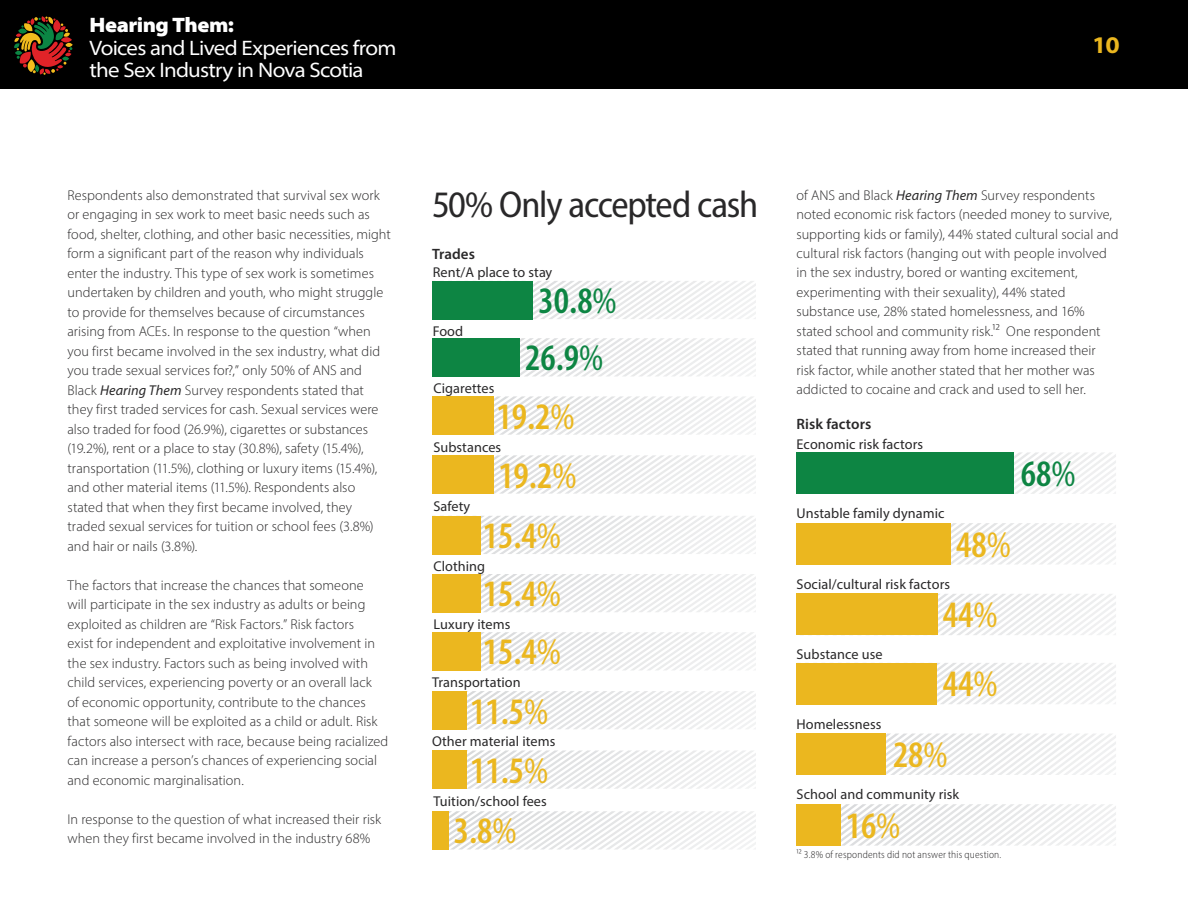
<style>
.page{position:relative;width:1188px;height:918px;background:#fff}
.page>*{position:absolute;margin:0;border:0;box-sizing:border-box;transform-origin:0 0}
.t1{font:600 condensed 37.5px "Myriad Pro";color:#ebb71f}
.t2{font:semi-condensed 37.5px "Myriad Pro";letter-spacing:-.035em;color:#292829}
.t3{font:600 condensed 37.5px "Myriad Pro";color:#0d8543}
.t4{font:700 semi-expanded 24px "Myriad Pro";color:#eab61f}
.t5{font:semi-expanded 21px/22.5px "Myriad Pro";letter-spacing:-.035em;color:#fff}
.t6{font:900 semi-expanded 21px "Myriad Pro";letter-spacing:-.025em;color:#fff}
.t7{font:600 15px "Myriad Pro";letter-spacing:.005em;color:#292829}
.t8{font:300 14.25px/19.5px "Myriad Pro";letter-spacing:.005em;color:#292829}
.t9{font:14.25px "Myriad Pro";letter-spacing:.005em;color:#292829}
.t10{font:300 semi-condensed 10.5px "Myriad Pro";letter-spacing:.015em;color:#292829}
.s1{font-weight:400;font-style:italic}
.s2{font-weight:400}
</style>
<div class="page">
<div style="left:0;top:0;width:1188px;height:89px;background:#000"></div>
<svg style="left:14px;top:16px;width:59px;height:59px"></svg>
<svg style="left:532px;top:281px;width:224px;height:38px"></svg>
<div style="left:432px;top:281px;width:100px;height:38px;background:#0d8543"></div>
<svg style="left:432px;top:338px;width:324px;height:38px"></svg>
<div style="left:432px;top:339px;width:88px;height:38px;background:#0d8543"></div>
<svg style="left:481px;top:516px;width:275px;height:38px"></svg>
<div style="left:432px;top:516px;width:49px;height:38px;background:#ebb71f"></div>
<svg style="left:481px;top:574px;width:275px;height:38px"></svg>
<div style="left:432px;top:574px;width:49px;height:39px;background:#ebb71f"></div>
<svg style="left:432px;top:632px;width:324px;height:38px"></svg>
<div style="left:432px;top:633px;width:49px;height:38px;background:#ebb71f"></div>
<svg style="left:467px;top:691px;width:289px;height:38px"></svg>
<div style="left:432px;top:691px;width:35px;height:39px;background:#ebb71f"></div>
<svg style="left:432px;top:750px;width:324px;height:39px"></svg>
<div style="left:432px;top:751px;width:35px;height:38px;background:#ebb71f"></div>
<svg style="left:432px;top:811px;width:324px;height:39px"></svg>
<div style="left:432px;top:812px;width:16px;height:38px;background:#ebb71f"></div>
<svg style="left:432px;top:396px;width:324px;height:39px"></svg>
<div style="left:432px;top:397px;width:62px;height:38px;background:#ebb71f"></div>
<svg style="left:432px;top:455px;width:324px;height:39px"></svg>
<div style="left:432px;top:456px;width:61px;height:38px;background:#ebb71f"></div>
<svg style="left:1014px;top:452px;width:102px;height:42px"></svg>
<div style="left:796px;top:452px;width:218px;height:42px;background:#0d8543"></div>
<svg style="left:951px;top:523px;width:165px;height:42px"></svg>
<div style="left:796px;top:523px;width:155px;height:42px;background:#ebb71f"></div>
<svg style="left:938px;top:594px;width:178px;height:41px"></svg>
<div style="left:796px;top:594px;width:142px;height:41px;background:#ebb71f"></div>
<svg style="left:937px;top:663px;width:179px;height:41px"></svg>
<div style="left:796px;top:663px;width:141px;height:41px;background:#ebb71f"></div>
<svg style="left:886px;top:734px;width:230px;height:41px"></svg>
<div style="left:796px;top:734px;width:90px;height:41px;background:#ebb71f"></div>
<svg style="left:841px;top:804px;width:275px;height:42px"></svg>
<div style="left:796px;top:804px;width:45px;height:42px;background:#ebb71f"></div>
<h3 class="t6" style="left:90px;top:11px;width:146px">Hearing Them:</h3>
<h3 class="t5" style="left:90px;top:36px;width:308px">Voices and Lived Experiences from the Sex Industry in Nova Scotia</h3>
<h2 class="t4" style="left:1092px;top:29px;width:29px">10</h2>
<p class="t8" style="left:68px;top:185px;width:325px">Respondents also demonstrated that survival sex work or engaging in sex work to meet basic needs such as food, shelter, clothing, and other basic necessities, might form a significant part of the reason why individuals enter the industry. This type of sex work is sometimes undertaken by children and youth, who might struggle to provide for themselves because of circumstances arising from ACEs. In response to the question “when you first became involved in the sex industry, what did you trade sexual services for?,” only 50% of ANS and Black <span class="s1">Hearing Them</span> Survey respondents stated that they first traded services for cash. Sexual services were also traded for food (26.9%), cigarettes or substances (19.2%), rent or a place to stay (30.8%), safety (15.4%), transportation (11.5%), clothing or luxury items (15.4%), and other material items (11.5%). Respondents also stated that when they first became involved, they traded sexual services for tuition or school fees (3.8%) and hair or nails (3.8%).</p>
<p class="t8" style="left:68px;top:575px;width:322px">The factors that increase the chances that someone<br>will participate in the sex industry as adults or being exploited as children are “Risk Factors.” Risk factors<br>exist for independent and exploitative involvement in the sex industry. Factors such as being involved with child services, experiencing poverty or an overall lack<br>of economic opportunity, contribute to the chances that someone will be exploited as a child or adult. Risk factors also intersect with race, because being racialized can increase a person’s chances of experiencing social and economic marginalisation.</p>
<p class="t8" style="left:68px;top:809px;width:315px">In response to the question of what increased their risk when they first became involved in the industry 68%</p>
<h1 class="t2" style="left:432px;top:182px;width:328px">50% Only accepted cash</h1>
<p class="t7" style="left:432px;top:244px;width:45px">Trades</p>
<p class="t9" style="left:433px;top:264px;width:121px">Rent/A place to stay</p>
<h1 class="t3" style="left:539px;top:277px;width:80px">30.8<span class="s2">%</span></h1>
<p class="t9" style="left:433px;top:322px;width:32px">Food</p>
<h1 class="t3" style="left:525px;top:335px;width:80px">26.9<span class="s2">%</span></h1>
<p class="t9" style="left:433px;top:379px;width:63px">Cigarettes</p>
<h1 class="t1" style="left:497px;top:394px;width:80px">19.2<span class="s2">%</span></h1>
<p class="t9" style="left:433px;top:438px;width:69px">Substances</p>
<h1 class="t1" style="left:498px;top:453px;width:80px">19.2<span class="s2">%</span></h1>
<p class="t9" style="left:433px;top:497px;width:38px">Safety</p>
<h1 class="t1" style="left:483px;top:512px;width:80px">15.4<span class="s2">%</span></h1>
<p class="t9" style="left:433px;top:557px;width:53px">Clothing</p>
<h1 class="t1" style="left:483px;top:570px;width:80px">15.4<span class="s2">%</span></h1>
<p class="t9" style="left:433px;top:615px;width:79px">Luxury items</p>
<h1 class="t1" style="left:483px;top:629px;width:80px">15.4<span class="s2">%</span></h1>
<p class="t9" style="left:432px;top:673px;width:90px">Transportation</p>
<h1 class="t1" style="left:470px;top:688px;width:80px">11.5<span class="s2">%</span></h1>
<p class="t9" style="left:432px;top:733px;width:125px">Other material items</p>
<h1 class="t1" style="left:470px;top:747px;width:80px">11.5<span class="s2">%</span></h1>
<p class="t9" style="left:433px;top:792px;width:115px">Tuition/school fees</p>
<h1 class="t1" style="left:454px;top:808px;width:64px">3.8<span class="s2">%</span></h1>
<p class="t8" style="left:797px;top:185px;width:324px">of ANS and Black <span class="s1">Hearing Them</span> Survey respondents noted economic risk factors (needed money to survive, supporting kids or family), 44% stated cultural social and cultural risk factors (hanging out with people involved in the sex industry, bored or wanting excitement, experimenting with their sexuality), 44% stated substance use, 28% stated homelessness, and 16% stated school and community risk.12 One respondent stated that running away from home increased their<br>risk factor, while another stated that her mother was addicted to cocaine and crack and used to sell her.</p>
<p class="t7" style="left:796px;top:415px;width:76px">Risk factors</p>
<p class="t9" style="left:796px;top:435px;width:128px">Economic risk factors</p>
<p class="t9" style="left:796px;top:505px;width:150px">Unstable family dynamic</p>
<h1 class="t1" style="left:956px;top:521px;width:56px">48<span class="s2">%</span></h1>
<p class="t9" style="left:796px;top:575px;width:155px">Social/cultural risk factors</p>
<h1 class="t1" style="left:943px;top:592px;width:56px">44<span class="s2">%</span></h1>
<p class="t9" style="left:796px;top:646px;width:88px">Substance use</p>
<h1 class="t1" style="left:943px;top:661px;width:56px">44<span class="s2">%</span></h1>
<p class="t9" style="left:796px;top:715px;width:87px">Homelessness</p>
<h1 class="t1" style="left:893px;top:731px;width:56px">28<span class="s2">%</span></h1>
<p class="t9" style="left:796px;top:786px;width:164px">School and community risk</p>
<h1 class="t1" style="left:846px;top:802px;width:56px">16<span class="s2">%</span></h1>
<p class="t10" style="left:796px;top:849px;width:206px">12 3.8% of respondents did not answer this question.</p>
<h1 class="t3" style="left:1021px;top:450px;width:56px">68<span class="s2">%</span></h1>
</div>
